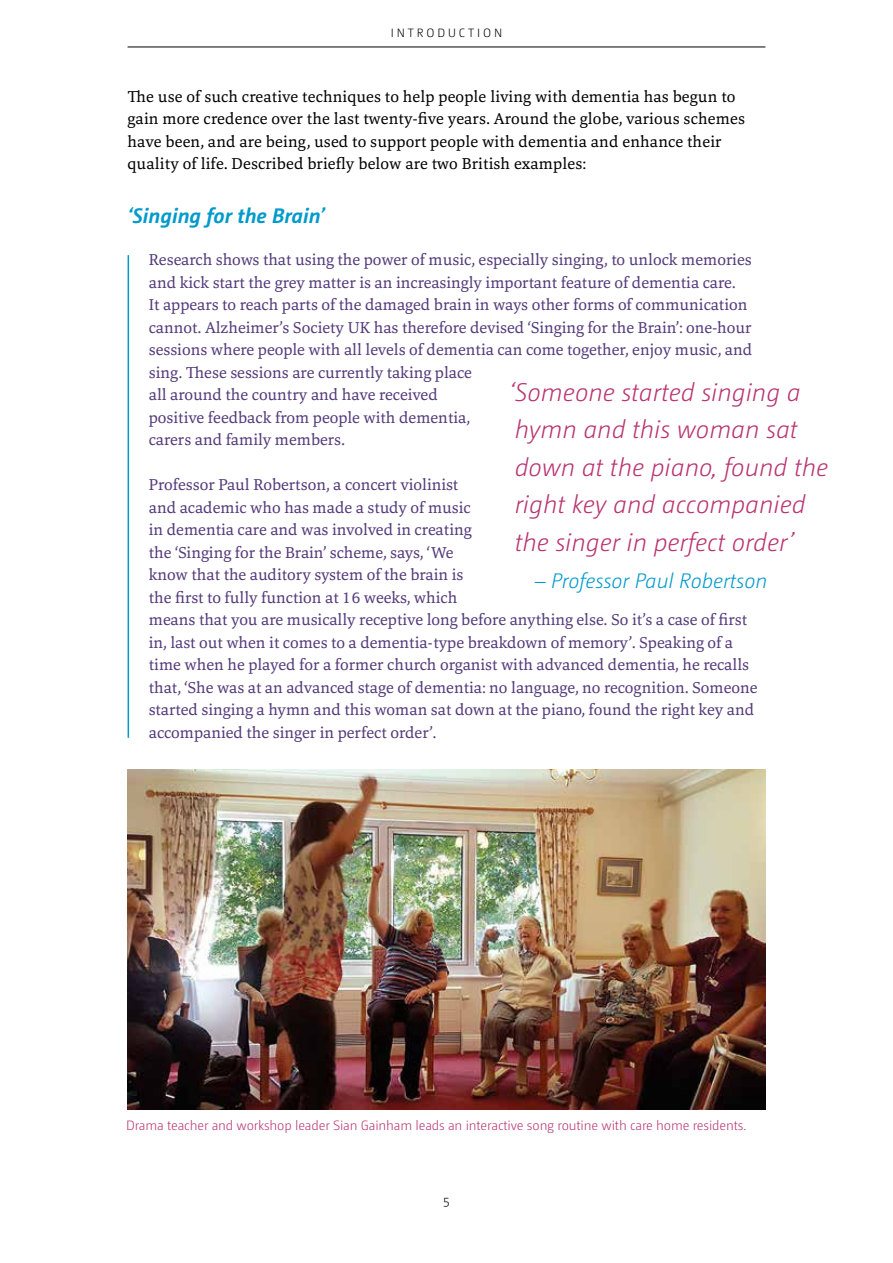
<style>
.page{position:relative;width:893px;height:1263px;background:#fff}
.page>*{position:absolute;margin:0;border:0;box-sizing:border-box;transform-origin:0 0}
.t1{font:italic 300 25.5px/37.5px "Camingo Dos";color:#b93471}
.t2{font:italic 300 21px "Camingo Dos";color:#009acb}
.t3{font:italic 700 21px "Camingo Dos";color:#009acb}
.t4{font:16.5px/22.5px "Marbach";color:#543a7a}
.t5{font:16.5px/22.5px "Marbach";letter-spacing:.01em;color:#000}
.t6{font:300 13.5px "Camingo Dos";letter-spacing:-.01em;color:#b93471}
.t7{font:300 13.5px "Camingo Dos";color:#000}
.t8{font:300 12px "Camingo Dos";letter-spacing:.24em;color:#000}
</style>
<div class="page">
<hr style="left:128px;top:47px;width:637px;height:1px;background:#000">
<hr style="left:128px;top:255px;width:1px;height:483px;background:#009acb">
<img style="left:128px;top:769px;width:637px;height:340px">
<p class="t8" style="left:391px;top:26px;width:113px">INTRODUCTION</p>
<p class="t5" style="left:128px;top:85px;width:619px">The use of such creative techniques to help people living with dementia has begun to gain more credence over the last twenty-five years. Around the globe, various schemes have been, and are being, used to support people with dementia and enhance their quality of life. Described briefly below are two British examples:</p>
<p class="t3" style="left:128px;top:203px;width:199px">‘Singing for the Brain’</p>
<p class="t4" style="left:149px;top:248px;width:605px">Research shows that using the power of music, especially singing, to unlock memories and kick start the grey matter is an increasingly important feature of dementia care.<br>It appears to reach parts of the damaged brain in ways other forms of communication cannot. Alzheimer’s Society UK has therefore devised ‘Singing for the Brain’: one-hour sessions where people with all levels of dementia can come together, enjoy music, and sing. These sessions are currently taking place<br>all around the country and have received<br>positive feedback from people with dementia,<br>carers and family members.</p>
<p class="t4" style="left:149px;top:473px;width:610px">Professor Paul Robertson, a concert violinist<br>and academic who has made a study of music<br>in dementia care and was involved in creating<br>the ‘Singing for the Brain’ scheme, says, ‘We<br>know that the auditory system of the brain is<br>the first to fully function at 16 weeks, which<br>means that you are musically receptive long before anything else. So it’s a case of first in, last out when it comes to a dementia-type breakdown of memory’. Speaking of a time when he played for a former church organist with advanced dementia, he recalls that, ‘She was at an advanced stage of dementia: no language, no recognition. Someone started singing a hymn and this woman sat down at the piano, found the right key and accompanied the singer in perfect order’.</p>
<h1 class="t1" style="left:509px;top:373px;width:321px">‘Someone started singing a hymn and this woman sat down at the piano, found the right key and accompanied the singer in perfect order’</h1>
<p class="t2" style="left:535px;top:569px;width:234px">– Professor Paul Robertson</p>
<p class="t6" style="left:126px;top:1118px;width:622px">Drama teacher and workshop leader Sian Gainham leads an interactive song routine with care home residents.</p>
<p class="t7" style="left:443px;top:1193px;width:9px">5</p>
</div>
